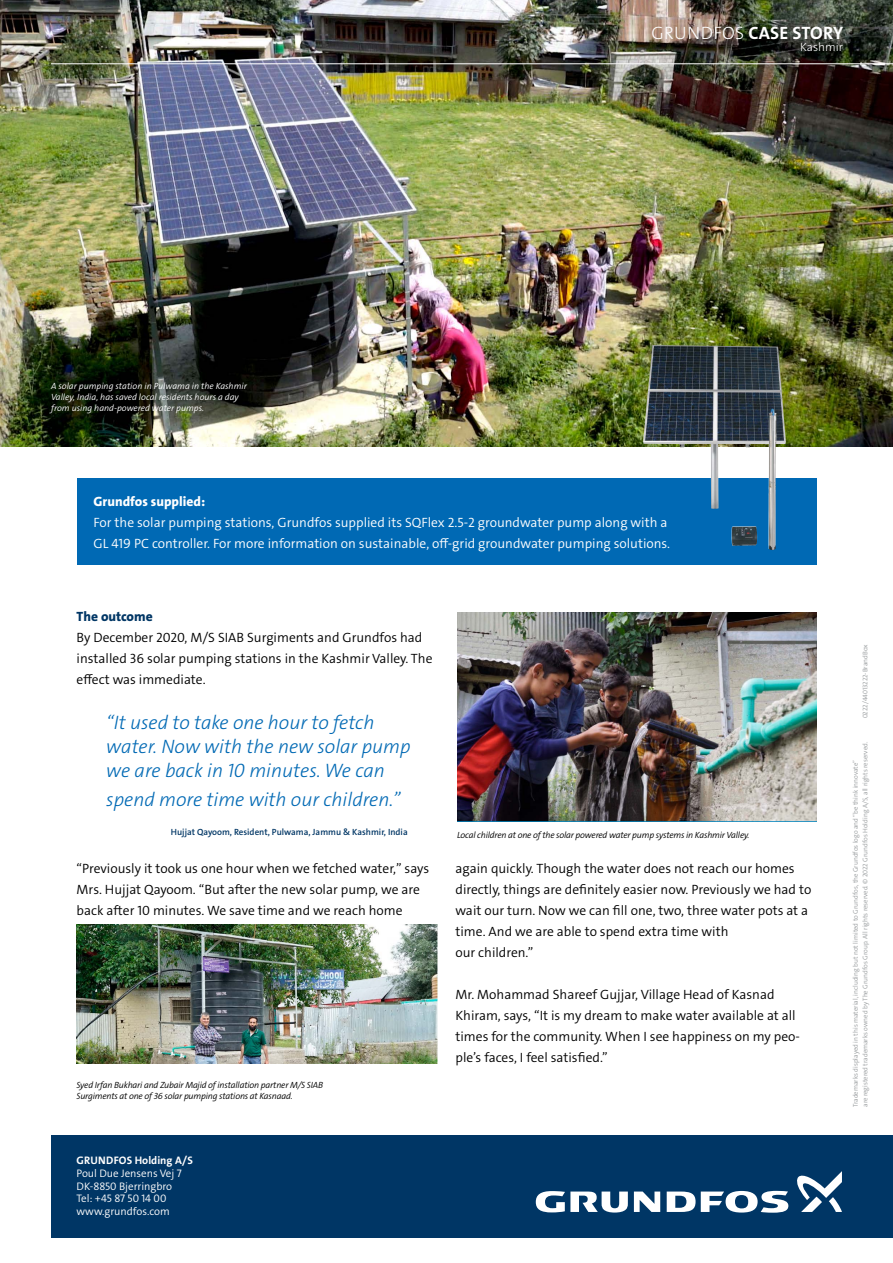
<style>
.page{position:relative;width:893px;height:1263px;background:#fff}
.page>*{position:absolute;margin:0;border:0;box-sizing:border-box;transform-origin:0 0}
.t1{font:19.5px/24px "Grundfos The Sans V2 OT 3 L Italic";color:#0069b4}
.t2{font:18px "Grundfos The Sans V2 OT 7 B";letter-spacing:.005em;color:#fff}
.t3{font:13.5px/21px "Grundfos The Sans V2 OT 4 SL";color:#000}
.t4{font:13.5px/21px "Grundfos The Sans V2 OT 4 SL";color:#fff}
.t5{font:13.5px "Grundfos The Sans V2 OT 8 XB";color:#fff}
.t6{font:13.5px "Grundfos The Sans V2 OT 8 XB";color:#003665}
.t7{font:12px "Grundfos The Sans V2 OT 3 L";color:#fff}
.t8{font:10.95px/12.8px "Grundfos The Sans V2 OT 4 SL";color:#fff}
.t9{font:10.95px "Grundfos The Sans V2 OT 7 B";letter-spacing:.01em;color:#fff}
.t10{font:9px/10.8px "Grundfos The Sans V2 OT 4 SL Italic";letter-spacing:-.02em;color:#000}
.t11{font:9px/10.8px "Grundfos The Sans V2 OT 4 SL Italic";color:#fff}
.t12{font:9px "Grundfos The Sans V2 OT 6 SB";color:#003665}
.t13{font:6.75px/9.8px "Grundfos The Sans V2 OT 4 SL";color:#969a9c}
.s1{font-family:"Grundfos The Sans V2 OT 3 L"}
</style>
<div class="page">
<div style="left:51px;top:1135px;width:842px;height:102px;background:#003665"></div>
<svg style="left:634px;top:1191px;width:26px;height:21px"></svg>
<svg style="left:536px;top:1191px;width:92px;height:21px"></svg>
<svg style="left:667px;top:1191px;width:121px;height:22px"></svg>
<svg style="left:797px;top:1171px;width:45px;height:41px"></svg>
<img style="left:0;top:0;width:893px;height:446px">
<div style="left:77px;top:478px;width:739px;height:86px;background:#0069b4"></div>
<img style="left:457px;top:613px;width:359px;height:208px">
<img style="left:643px;top:345px;width:143px;height:205px">
<img style="left:77px;top:925px;width:360px;height:138px">
<hr style="left:51px;top:63px;width:842px;height:1px;background:#fff">
<h2 class="t2" style="left:652px;top:21px;width:193px"><span class="s1">GRUNDFOS</span> CASE STORY</h2>
<p class="t7" style="left:800px;top:39px;width:44px">Kashmir</p>
<p class="t11" style="left:51px;top:381px;width:197px">A solar pumping station in Pulwama in the Kashmir<br>Valley, India, has saved local residents hours a day from using hand-powered water pumps.</p>
<p class="t5" style="left:94px;top:492px;width:113px">Grundfos supplied:</p>
<p class="t4" style="left:94px;top:511px;width:578px">For the solar pumping stations, Grundfos supplied its SQFlex 2.5-2 groundwater pump along with a<br>GL 419 PC controller. For more information on sustainable, off-grid groundwater pumping solutions.</p>
<p class="t6" style="left:77px;top:608px;width:78px">The outcome</p>
<p class="t3" style="left:77px;top:627px;width:358px">By December 2020, M/S SIAB Surgiments and Grundfos had installed 36 solar pumping stations in the Kashmir Valley. The effect was immediate.</p>
<h1 class="t1" style="left:106px;top:711px;width:306px">“It used to take one hour to fetch water. Now with the new solar pump we are back in 10 minutes. We can</h1>
<h1 class="t1" style="left:106px;top:787px;width:295px">spend more time with our children.”</h1>
<p class="t12" style="left:171px;top:826px;width:238px">Hujjat Qayoom, Resident, Pulwama, Jammu &amp; Kashmir, India</p>
<p class="t3" style="left:77px;top:858px;width:354px">“Previously it took us one hour when we fetched water,” says<br>Mrs. Hujjat Qayoom. “But after the new solar pump, we are back after 10 minutes. We save time and we reach home</p>
<p class="t3" style="left:455px;top:858px;width:357px">again quickly. Though the water does not reach our homes directly, things are definitely easier now. Previously we had to wait our turn. Now we can fill one, two, three water pots at a time. And we are able to spend extra time with<br>our children.”</p>
<p class="t3" style="left:455px;top:984px;width:346px">Mr. Mohammad Shareef Gujjar, Village Head of Kasnad Khiram, says, “It is my dream to make water available at all times for the community. When I see happiness on my peo&shy;ple’s faces, I feel satisfied.”</p>
<p class="t10" style="left:457px;top:830px;width:294px">Local children at one of the solar powered water pump systems in Kashmir Valley.</p>
<p class="t10" style="left:77px;top:1079px;width:248px">Syed Irfan Bukhari and Zubair Majid of installation partner M/S SIAB<br>Surgiments at one of 36 solar pumping stations at Kasnaad.</p>
<p class="t9" style="left:77px;top:1153px;width:118px">GRUNDFOS Holding A/S</p>
<p class="t8" style="left:77px;top:1167px;width:107px">Poul Due Jensens Vej 7<br>DK-8850 Bjerringbro<br>Tel: +45 87 50 14 00 www.grundfos.com</p>
<p class="t13" style="left:860px;top:718px;width:75px;rotate:-90deg">0222/44013222-BrandBox</p>
<p class="t13" style="left:851px;top:1107px;width:367px;rotate:-90deg">Trademarks displayed in this material, including but not limited to Grundfos, the Grundfos logo and “be think innovate”<br>are registered trademarks owned by The Grundfos Group. All rights reserved. © 2022 Grundfos Holding A/S, all rights reserved.</p>
</div>
